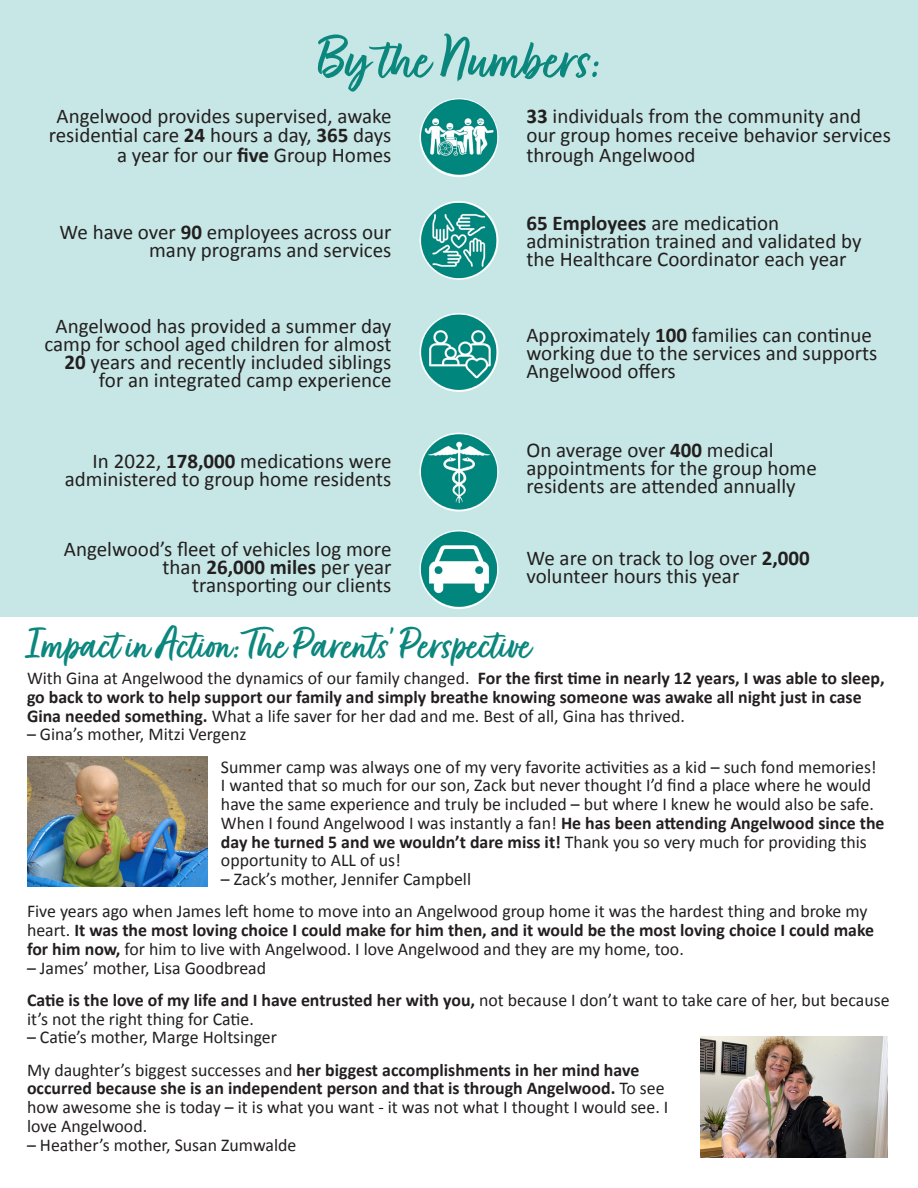
<style>
.page{position:relative;width:918px;height:1188px;background:#fff}
.page>*{position:absolute;margin:0;border:0;box-sizing:border-box;transform-origin:0 0}
.t1{font:67.5px "Fave Script Bold Pro";color:#0b877e}
.t2{font:49.5px "Fave Script Bold Pro";color:#0b877e}
.t3{font:21px/18px "Calibri";color:#231f20;text-align:right}
.t4{font:18px/18.8px "Calibri";color:#231f20}
.t5{font:700 18px/18.8px "Calibri";color:#231f20}
.s1{font-weight:700}
.s2{font-weight:400}
</style>
<div class="page">
<div style="left:0;top:0;width:918px;height:617px;background:#c6e7e5"></div>
<img style="left:420px;top:98px;width:78px;height:79px;border-radius:39px">
<img style="left:420px;top:201px;width:78px;height:79px;border-radius:39px">
<img style="left:420px;top:313px;width:78px;height:79px;border-radius:39px">
<img style="left:420px;top:433px;width:78px;height:79px;border-radius:39px">
<img style="left:420px;top:530px;width:78px;height:79px;border-radius:39px">
<img style="left:27px;top:757px;width:180px;height:130px">
<img style="left:700px;top:1037px;width:188px;height:121px">
<p class="t1" style="left:318px;top:22px;width:283px">By the Numbers:</p>
<p class="t3" style="left:49px;top:105px;width:344px;line-height:19.6px">Angelwood provides supervised, awake residential care <span class="s1">24</span> hours a day, <span class="s1">365</span> days a year for our <span class="s1">five</span> Group Homes</p>
<p class="t3" style="left:526px;top:105px;width:366px;line-height:19.6px;text-align:left"><span class="s1">33</span> individuals from the community and our group homes receive behavior services through Angelwood</p>
<p class="t3" style="left:60px;top:223px;width:333px">We have over <span class="s1">90</span> employees across our many programs and services</p>
<p class="t3" style="left:45px;top:317px;width:348px">Angelwood has provided a summer day camp for school aged children for almost <span class="s1">20</span> years and recently included siblings for an integrated camp experience</p>
<p class="t3" style="left:65px;top:451px;width:328px">In 2022, <span class="s1">178,000</span> medications were administered to group home residents</p>
<p class="t3" style="left:64px;top:539px;width:329px">Angelwood’s fleet of vehicles log more than <span class="s1">26,000 miles</span> per year transporting our clients</p>
<p class="t3" style="left:526px;top:214px;width:337px;text-align:left"><span class="s1">65 Employees</span> are medication administration trained and validated by the Healthcare Coordinator each year</p>
<p class="t3" style="left:526px;top:326px;width:352px;text-align:left">Approximately <span class="s1">100</span> families can continue working due to the services and supports<br>Angelwood offers</p>
<p class="t3" style="left:526px;top:441px;width:292px;text-align:left">On average over <span class="s1">400</span> medical appointments for the group home residents are attended annually</p>
<p class="t3" style="left:526px;top:548px;width:285px;text-align:left">We are on track to log over <span class="s1">2,000 </span>volunteer hours this year</p>
<p class="t2" style="left:27px;top:618px;width:506px">Impact in Action: The Parents’ Perspective</p>
<p class="t5" style="left:27px;top:668px;width:859px"><span class="s2">With Gina at Angelwood the dynamics of our family changed.</span> For the first time in nearly 12 years, I was able to sleep, go back to work to help support our family and simply breathe knowing someone was awake all night just in case<br>Gina needed something. <span class="s2">What a life saver for her dad and me. Best of all, Gina has thrived.</span></p>
<p class="t4" style="left:27px;top:725px;width:221px">– Gina’s mother, Mitzi Vergenz</p>
<p class="t4" style="left:221px;top:757px;width:665px">Summer camp was always one of my very favorite activities as a kid – such fond memories!<br>I wanted that so much for our son, Zack but never thought I’d find a place where he would have the same experience and truly be included – but where I knew he would also be safe.<br>When I found Angelwood I was instantly a fan! <span class="s1">He has been attending Angelwood since the day he turned 5 and we wouldn’t dare miss it!</span> Thank you so very much for providing this opportunity to ALL of us!</p>
<p class="t4" style="left:221px;top:869px;width:252px">– Zack’s mother, Jennifer Campbell</p>
<p class="t4" style="left:27px;top:902px;width:849px">Five years ago when James left home to move into an Angelwood group home it was the hardest thing and broke my heart. <span class="s1">It was the most loving choice I could make for him then, and it would be the most loving choice I could make for him now,</span> for him to live with Angelwood. I love Angelwood and they are my home, too.</p>
<p class="t4" style="left:27px;top:958px;width:241px">– James’ mother, Lisa Goodbread</p>
<p class="t4" style="left:27px;top:990px;width:864px"><span class="s1">Catie is the love of my life and I have entrusted her with you,</span> not because I don’t want to take care of her, but because it’s not the right thing for Catie.</p>
<p class="t4" style="left:27px;top:1028px;width:252px">– Catie’s mother, Marge Holtsinger</p>
<p class="t4" style="left:27px;top:1060px;width:643px">My daughter’s biggest successes and <span class="s1">her biggest accomplishments in her mind have occurred because she is an independent person and that is through Angelwood.</span> To see how awesome she is today – it is what you want - it was not what I thought I would see. I love Angelwood.</p>
<p class="t4" style="left:27px;top:1135px;width:271px">– Heather’s mother, Susan Zumwalde</p>
</div>
